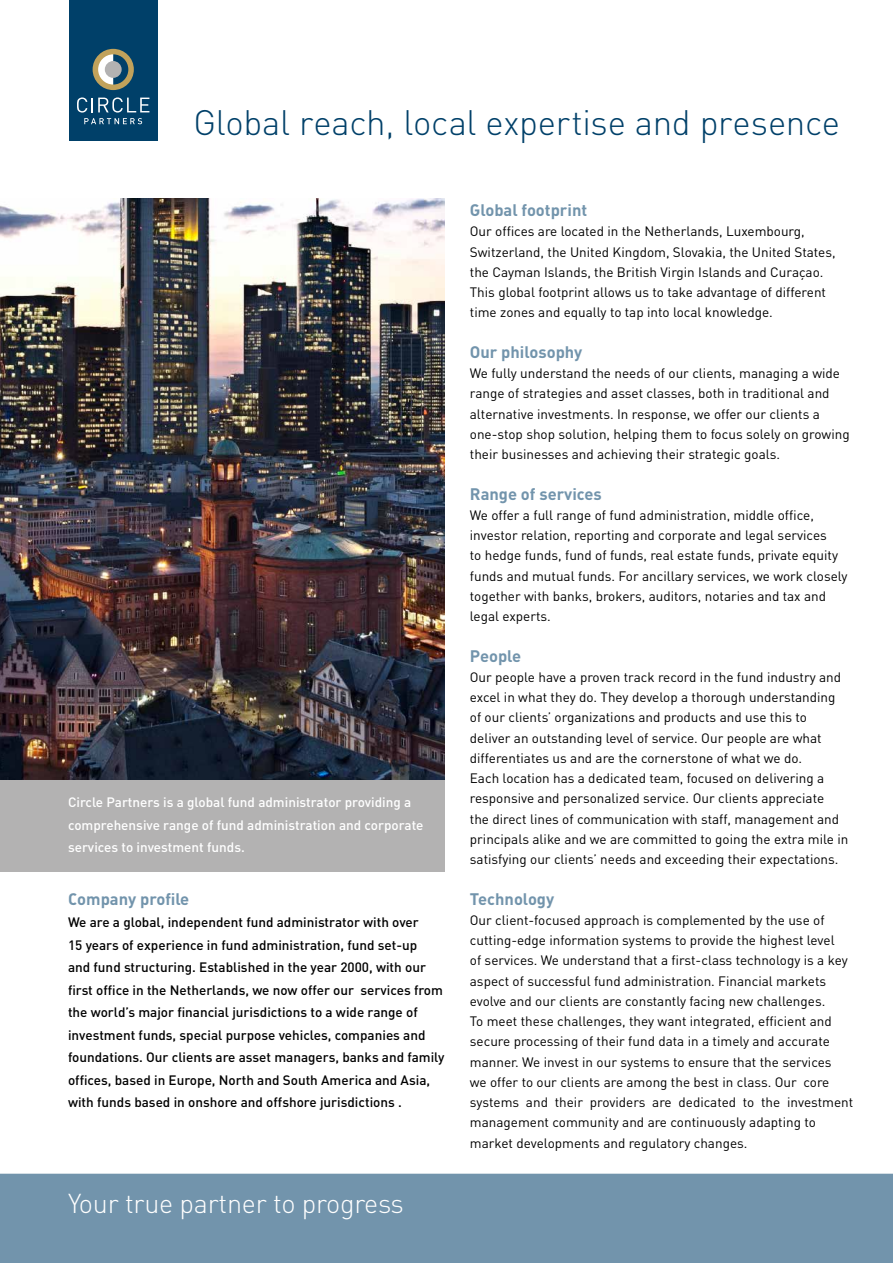
<style>
.page{position:relative;width:893px;height:1263px;background:#fff}
.page>*{position:absolute;margin:0;border:0;box-sizing:border-box;transform-origin:0 0}
.t1{font:300 34.95px "DIN";letter-spacing:-.01em;color:#004069}
.t2{font:300 27px "DIN";letter-spacing:-.01em;color:#fff}
.t3{font:700 16.5px "DIN";color:#7294ac}
.t4{font:13.5px/20.2px "DIN";color:#000}
.t5{font:500 13.5px/22.5px "DIN";color:#000}
.t6{font:500 13.5px/22.5px "DIN";color:#fff}
</style>
<div class="page">
<div style="left:0;top:768px;width:444px;height:104px;background:#b3b2b2"></div>
<div style="left:0;top:1174px;width:893px;height:89px;background:#7294ac"></div>
<img style="left:0;top:198px;width:444px;height:582px">
<div style="left:69px;top:0;width:88px;height:140px;background:#004069"></div>
<svg style="left:93px;top:49px;width:41px;height:41px"></svg>
<svg style="left:77px;top:97px;width:72px;height:27px"></svg>
<h1 class="t1" style="left:193px;top:101px;width:648px">Global reach, local expertise and presence</h1>
<p class="t6" style="left:68px;top:791px;width:357px">Circle Partners is a global fund administrator providing a comprehensive range of fund administration and corporate services to investment funds.</p>
<p class="t3" style="left:68px;top:888px;width:123px">Company profile</p>
<p class="t5" style="left:68px;top:910px;width:378px">We are a global, independent fund administrator with over<br>15 years of experience in fund administration, fund set-up<br>and fund structuring. Established in the year 2000, with our first office in the Netherlands, we now offer our services from the world’s major financial jurisdictions to a wide range of investment funds, special purpose vehicles, companies and foundations. Our clients are asset managers, banks and family offices, based in Europe, North and South America and Asia, with funds based in onshore and offshore jurisdictions .</p>
<h2 class="t2" style="left:68px;top:1187px;width:337px">Your true partner to progress</h2>
<p class="t3" style="left:470px;top:199px;width:119px">Global footprint</p>
<p class="t4" style="left:470px;top:221px;width:367px">Our offices are located in the Netherlands, Luxembourg, Switzerland, the United Kingdom, Slovakia, the United States, the Cayman Islands, the British Virgin Islands and Curaçao.<br>This global footprint allows us to take advantage of different time zones and equally to tap into local knowledge.</p>
<p class="t3" style="left:470px;top:341px;width:114px">Our philosophy</p>
<p class="t4" style="left:470px;top:363px;width:381px">We fully understand the needs of our clients, managing a wide range of strategies and asset classes, both in traditional and alternative investments. In response, we offer our clients a one-stop shop solution, helping them to focus solely on growing their businesses and achieving their strategic goals.</p>
<p class="t3" style="left:470px;top:483px;width:133px">Range of services</p>
<p class="t4" style="left:470px;top:505px;width:379px">We offer a full range of fund administration, middle office, investor relation, reporting and corporate and legal services<br>to hedge funds, fund of funds, real estate funds, private equity funds and mutual funds. For ancillary services, we work closely together with banks, brokers, auditors, notaries and tax and legal experts.</p>
<p class="t3" style="left:470px;top:645px;width:53px">People</p>
<p class="t4" style="left:470px;top:667px;width:380px">Our people have a proven track record in the fund industry and excel in what they do. They develop a thorough understanding of our clients’ organizations and products and use this to deliver an outstanding level of service. Our people are what differentiates us and are the cornerstone of what we do.<br>Each location has a dedicated team, focused on delivering a responsive and personalized service. Our clients appreciate<br>the direct lines of communication with staff, management and principals alike and we are committed to going the extra mile in satisfying our clients’ needs and exceeding their expectations.</p>
<p class="t3" style="left:470px;top:888px;width:86px">Technology</p>
<p class="t4" style="left:470px;top:910px;width:385px">Our client-focused approach is complemented by the use of cutting-edge information systems to provide the highest level<br>of services. We understand that a first-class technology is a key aspect of successful fund administration. Financial markets evolve and our clients are constantly facing new challenges.<br>To meet these challenges, they want integrated, efficient and secure processing of their fund data in a timely and accurate manner. We invest in our systems to ensure that the services<br>we offer to our clients are among the best in class. Our core systems and their providers are dedicated to the investment management community and are continuously adapting to market developments and regulatory changes.</p>
</div>
